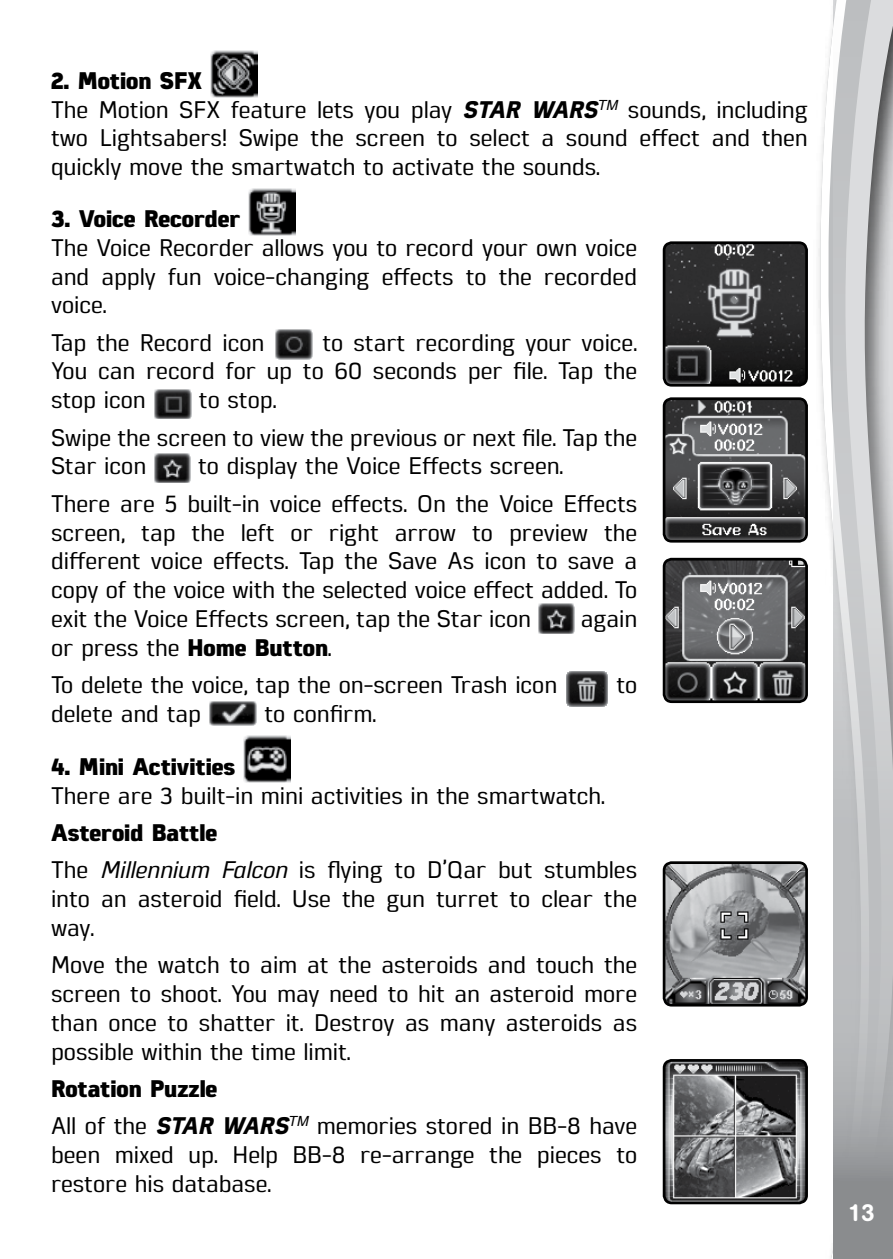
<style>
.page{position:relative;width:893px;height:1259px;background:#fff}
.page>*{position:absolute;margin:0;border:0;box-sizing:border-box;transform-origin:0 0}
.t1{font:500 24px/28.8px "Eund";color:#000}
.t2{font:800 24px "Eund";color:#000}
.t3{font:500 24px "AG Book Rounded";color:#fff}
.s1{font-weight:800}
.s2{font-weight:800;font-style:italic}
.s3{font-style:italic}
</style>
<div class="page">
<svg style="left:819px;top:0;width:15px;height:1259px"></svg>
<svg style="left:834px;top:0;width:59px;height:1259px;background:#bcbebf"></svg>
<img style="left:211px;top:51px;width:47px;height:47px">
<img style="left:249px;top:189px;width:47px;height:47px">
<img style="left:275px;top:329px;width:37px;height:31px">
<img style="left:154px;top:389px;width:37px;height:30px">
<img style="left:154px;top:453px;width:36px;height:30px">
<img style="left:538px;top:603px;width:36px;height:31px">
<img style="left:566px;top:671px;width:42px;height:36px">
<img style="left:209px;top:701px;width:48px;height:24px">
<img style="left:244px;top:735px;width:47px;height:47px">
<img style="left:664px;top:560px;width:140px;height:139px">
<div style="left:663px;top:558px;width:145px;height:145px;border:3px solid #000;border-radius:8px"></div>
<img style="left:664px;top:245px;width:142px;height:140px">
<div style="left:663px;top:241px;width:145px;height:145px;border:3px solid #000;border-radius:8px"></div>
<img style="left:664px;top:401px;width:142px;height:140px">
<div style="left:663px;top:397px;width:145px;height:145px;border:3px solid #000;border-radius:8px"></div>
<img style="left:664px;top:865px;width:142px;height:140px">
<div style="left:663px;top:861px;width:145px;height:145px;border:3px solid #000;border-radius:8px"></div>
<img style="left:664px;top:1063px;width:140px;height:140px">
<div style="left:663px;top:1059px;width:145px;height:145px;border:3px solid #000;border-radius:8px"></div>
<p class="t1" style="left:51px;top:65px;width:758px"><span class="s1">2. Motion SFX<br></span>The Motion SFX feature lets you play <span class="s2">STAR WARS</span><sup>TM</sup> sounds, including two Lightsabers! Swipe the screen to select a sound effect and then quickly move the smartwatch to activate the sounds.</p>
<p class="t2" style="left:51px;top:198px;width:191px">3. Voice Recorder</p>
<p class="t1" style="left:51px;top:231px;width:588px;text-align:justify">The Voice Recorder allows you to record your own voice and apply fun voice-changing effects to the recorded voice.</p>
<p class="t1" style="left:51px;top:326px;width:215px">Tap the Record icon</p>
<p class="t1" style="left:51px;top:326px;width:588px;text-align:justify;text-indent:271px">to start recording your voice.<br>You can record for up to 60 seconds per file. Tap the stop icon</p>
<p class="t1" style="left:51px;top:380px;width:588px;line-height:37.2px;text-indent:148px">to stop.<br>Swipe the screen to view the previous or next file. Tap the</p>
<p class="t1" style="left:51px;top:450px;width:97px">Star icon</p>
<p class="t1" style="left:51px;top:446px;width:588px;line-height:37.2px;text-indent:147px">to display the Voice Effects screen.<br>There are 5 built-in voice effects. On the Voice Effects</p>
<p class="t1" style="left:51px;top:516px;width:588px;text-align:justify">screen, tap the left or right arrow to preview the different voice effects. Tap the Save As icon to save a copy of the voice with the selected voice effect added. To exit the Voice Effects screen, tap the Star icon</p>
<p class="t1" style="left:581px;top:603px;width:58px">again</p>
<p class="t1" style="left:51px;top:627px;width:508px;line-height:37.2px">or press the <span class="s1">Home Button</span>.<br>To delete the voice, tap the on-screen Trash icon</p>
<p class="t1" style="left:616px;top:669px;width:22px">to</p>
<p class="t1" style="left:51px;top:698px;width:152px">delete and tap</p>
<p class="t1" style="left:265px;top:698px;width:113px">to confirm.</p>
<p class="t2" style="left:51px;top:745px;width:186px">4. Mini Activities</p>
<p class="t1" style="left:51px;top:779px;width:555px">There are 3 built-in mini activities in the smartwatch.</p>
<p class="t1" style="left:51px;top:812px;width:588px;line-height:37.2px"><span class="s1">Asteroid Battle<br></span>The <span class="s3">Millennium Falcon</span> is flying to D’Qar but stumbles</p>
<p class="t1" style="left:51px;top:883px;width:588px">into an asteroid field. Use the gun turret to clear the way.</p>
<p class="t1" style="left:51px;top:949px;width:588px;text-align:justify">Move the watch to aim at the asteroids and touch the screen to shoot. You may need to hit an asteroid more than once to shatter it. Destroy as many asteroids as possible within the time limit.</p>
<p class="t1" style="left:51px;top:1068px;width:588px;line-height:37.2px"><span class="s1">Rotation Puzzle<br></span>All of the <span class="s2">STAR WARS</span><sup>TM</sup> memories stored in BB-8 have</p>
<p class="t1" style="left:51px;top:1139px;width:588px">been mixed up. Help BB-8 re-arrange the pieces to restore his database.</p>
<p class="t3" style="left:848px;top:1199px;width:28px">13</p>
</div>
